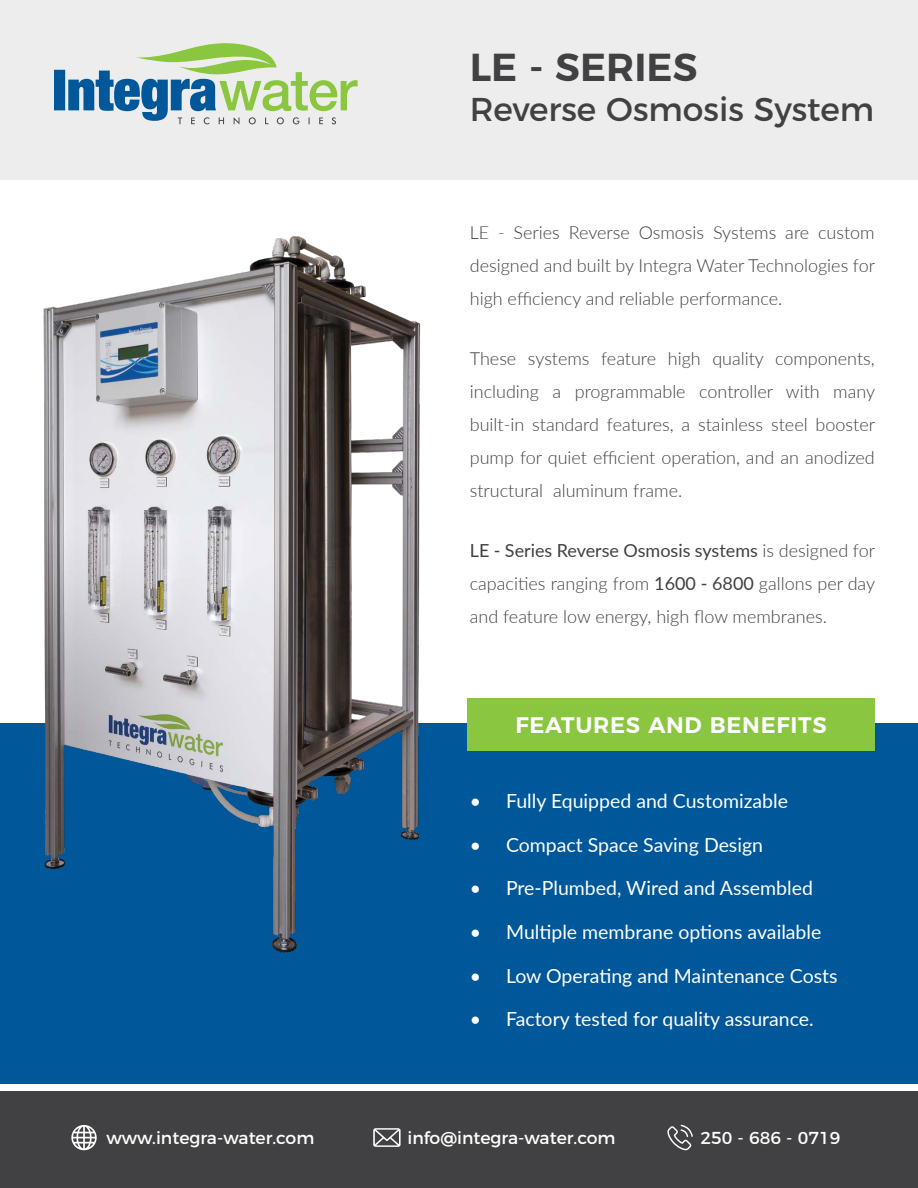
<style>
.page{position:relative;width:918px;height:1188px;background:#fff}
.page>*{position:absolute;margin:0;border:0;box-sizing:border-box;transform-origin:0 0}
.t1{font:600 39px "Montserrat";color:#414042}
.t2{font:33px "Montserrat";color:#414042}
.t3{font:600 22.5px "Montserrat";letter-spacing:.03em;color:#fff}
.t4{font:19.5px "Lato";color:#fff}
.t5{font:300 18px/33px "Lato";color:#414042;text-align:justify}
.t6{font:17.25px "Montserrat";color:#fff}
.s1{font-weight:400}
</style>
<div class="page">
<div style="left:0;top:0;width:918px;height:179px;background:#ededee"></div>
<div style="left:0;top:1091px;width:918px;height:97px;background:#414042"></div>
<div style="left:0;top:724px;width:918px;height:366px;background:#005799"></div>
<svg style="left:54px;top:43px;width:304px;height:81px"></svg>
<img style="left:15px;top:236px;width:444px;height:717px">
<svg style="left:71px;top:1125px;width:26px;height:25px"></svg>
<svg style="left:373px;top:1128px;width:28px;height:19px"></svg>
<svg style="left:667px;top:1125px;width:26px;height:25px"></svg>
<div style="left:0;top:1085px;width:918px;height:6px;background:#fff"></div>
<div style="left:467px;top:698px;width:408px;height:53px;background:#8ac63f"></div>
<h1 class="t1" style="left:470px;top:35px;width:229px">LE - SERIES</h1>
<h2 class="t2" style="left:470px;top:82px;width:406px">Reverse Osmosis System</h2>
<p class="t5" style="left:470px;top:216px;width:407px">LE - Series Reverse Osmosis Systems are custom designed and built by Integra Water Technologies for high efficiency and reliable performance.</p>
<p class="t5" style="left:470px;top:341px;width:407px">These systems feature high quality components, including a programmable controller with many built-in standard features, a stainless steel booster pump for quiet efficient operation, and an anodized structural aluminum frame.</p>
<p class="t5" style="left:470px;top:533px;width:407px"><span class="s1">LE - Series Reverse Osmosis systems</span> is designed for capacities ranging from <span class="s1">1600 - 6800</span> gallons per day and feature low energy, high flow membranes.</p>
<p class="t3" style="left:515px;top:707px;width:313px">FEATURES AND BENEFITS</p>
<p class="t4" style="left:470px;top:787px;width:320px">• Fully Equipped and Customizable</p>
<p class="t4" style="left:470px;top:831px;width:295px">• Compact Space Saving Design</p>
<p class="t4" style="left:470px;top:874px;width:345px">• Pre-Plumbed, Wired and Assembled</p>
<p class="t4" style="left:470px;top:918px;width:353px">• Multiple membrane options available</p>
<p class="t4" style="left:470px;top:962px;width:369px">• Low Operating and Maintenance Costs</p>
<p class="t4" style="left:470px;top:1005px;width:345px">• Factory tested for quality assurance.</p>
<p class="t6" style="left:106px;top:1124px;width:209px">www.integra-water.com</p>
<p class="t6" style="left:408px;top:1124px;width:209px">info@integra-water.com</p>
<p class="t6" style="left:700px;top:1124px;width:141px">250 - 686 - 0719</p>
</div>
